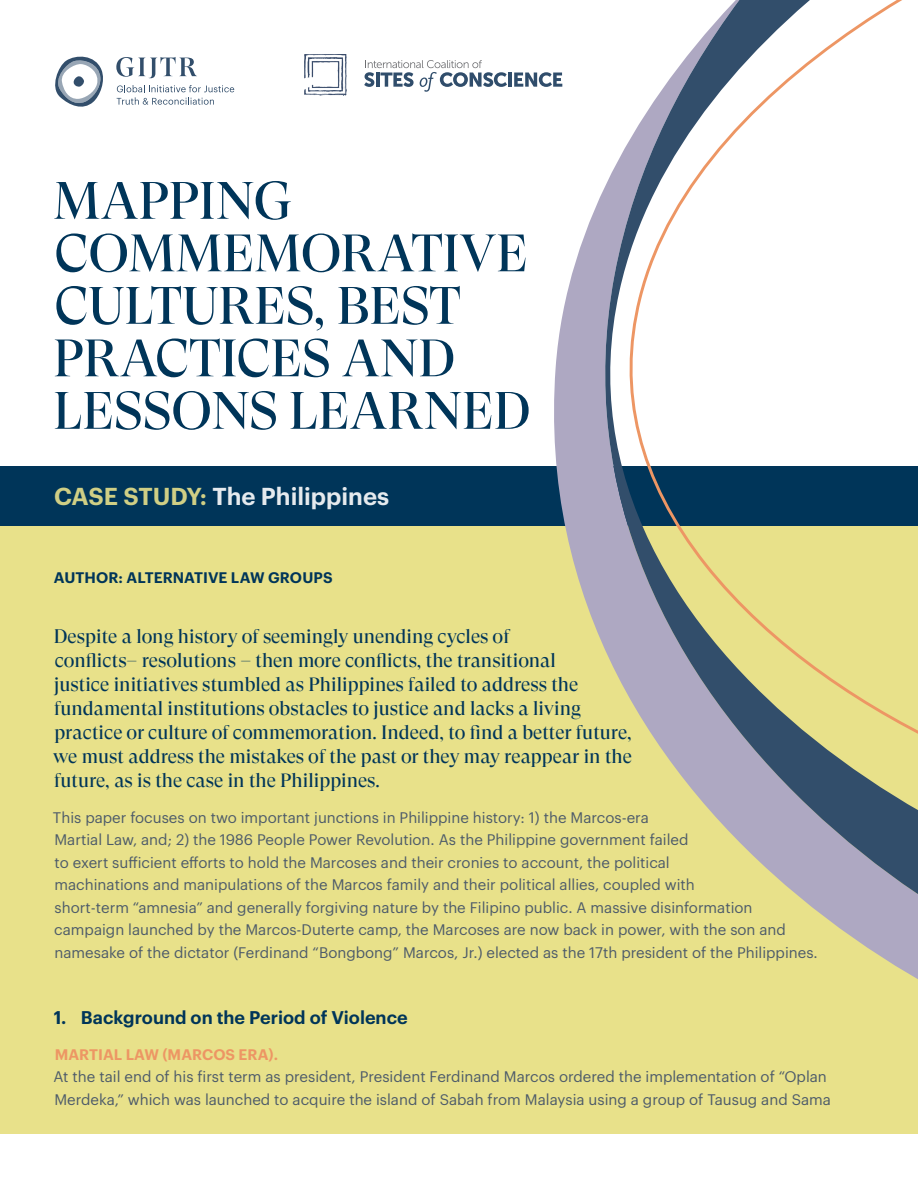
<style>
.page{position:relative;width:918px;height:1188px;background:#fff}
.page>*{position:absolute;margin:0;border:0;box-sizing:border-box;transform-origin:0 0}
.t1{font:52.5px/52.5px "GT Super Display";color:#003559}
.t2{font:600 24px "Graphik";color:#fff}
.t3{font:19.5px/24px "GT Super Display";color:#003559}
.t4{font:600 18px "Graphik";color:#003559}
.t5{font:15px/22.5px "Graphik";color:#4d5b6a}
.t6{font:600 15px "Graphik";letter-spacing:.005em;color:#003559}
.t7{font:600 15px "Graphik";letter-spacing:.005em;color:#ed9664}
.s1{color:#e8e18a}
</style>
<div class="page">
<div style="left:0;top:466px;width:918px;height:60px;background:#003559"></div>
<div style="left:0;top:526px;width:918px;height:608px;background:#e8e18a"></div>
<svg style="left:554px;top:73px;width:364px;height:906px"></svg>
<svg style="left:615px;top:0;width:303px;height:822px"></svg>
<svg style="left:117px;top:85px;width:117px;height:20px"></svg>
<svg style="left:116px;top:57px;width:81px;height:21px"></svg>
<svg style="left:55px;top:56px;width:48px;height:51px"></svg>
<img style="left:305px;top:54px;width:41px;height:41px">
<svg style="left:364px;top:60px;width:143px;height:32px"></svg>
<hr style="left:508px;top:73px;width:4px;height:14px;background:#304d6b">
<svg style="left:514px;top:72px;width:48px;height:15px"></svg>
<h1 class="t1" style="left:53px;top:176px;width:479px">MAPPING<br>COMMEMORATIVE<br>CULTURES, BEST<br>PRACTICES AND<br>LESSONS LEARNED</h1>
<h2 class="t2" style="left:54px;top:478px;width:337px"><span class="s1">CASE STUDY:</span> The Philippines</h2>
<p class="t6" style="left:54px;top:566px;width:280px">AUTHOR: ALTERNATIVE LAW GROUPS</p>
<p class="t3" style="left:53px;top:624px;width:581px">Despite a long history of seemingly unending cycles of<br>conflicts– resolutions – then more conflicts, the transitional<br>justice initiatives stumbled as Philippines failed to address the fundamental institutions obstacles to justice and lacks a living practice or culture of commemoration. Indeed, to find a better future, we must address the mistakes of the past or they may reappear in the future, as is the case in the Philippines.</p>
<p class="t5" style="left:53px;top:805px;width:766px">This paper focuses on two important junctions in Philippine history: 1) the Marcos-era<br>Martial Law, and; 2) the 1986 People Power Revolution. As the Philippine government failed<br>to exert sufficient efforts to hold the Marcoses and their cronies to account, the political<br>machinations and manipulations of the Marcos family and their political allies, coupled with<br>short-term “amnesia” and generally forgiving nature by the Filipino public. A massive disinformation campaign launched by the Marcos-Duterte camp, the Marcoses are now back in power, with the son and namesake of the dictator (Ferdinand “Bongbong” Marcos, Jr.) elected as the 17th president of the Philippines.</p>
<p class="t4" style="left:54px;top:1003px;width:355px">1. Background on the Period of Violence</p>
<p class="t7" style="left:55px;top:1043px;width:225px">MARTIAL LAW (MARCOS ERA).</p>
<p class="t5" style="left:53px;top:1064px;width:779px">At the tail end of his first term as president, President Ferdinand Marcos ordered the implementation of “Oplan<br>Merdeka,” which was launched to acquire the island of Sabah from Malaysia using a group of Tausug and Sama</p>
</div>
